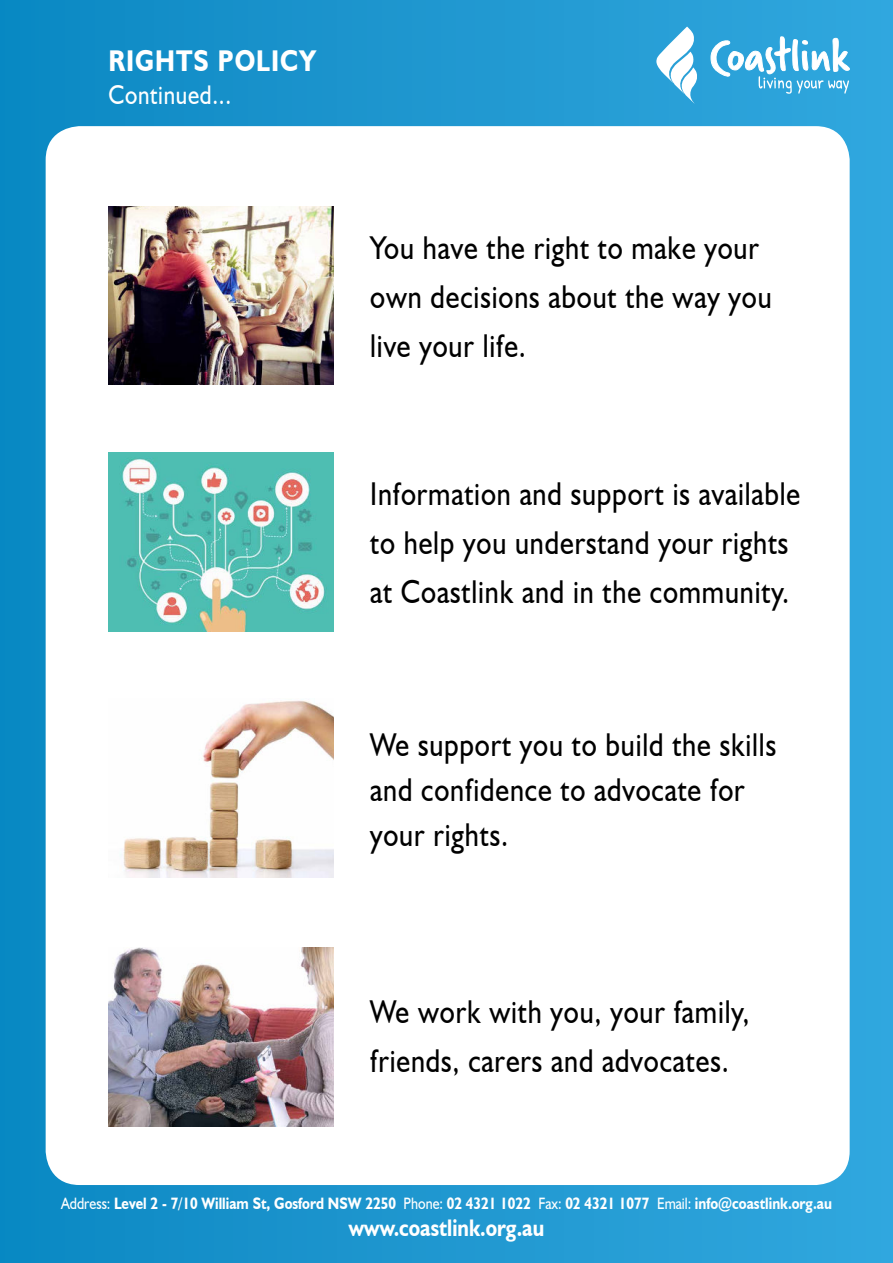
<style>
.page{position:relative;width:893px;height:1263px;background:#fff}
.page>*{position:absolute;margin:0;border:0;box-sizing:border-box;transform-origin:0 0}
.t1{font:33px/49.1px "Humanist 521 BT";letter-spacing:.03em;color:#000;scale:.85 1}
.t2{font:700 30px "Humanist 521 BT";letter-spacing:.04em;color:#fff;scale:.85 1}
.t3{font:27px "Humanist 521 BT";letter-spacing:.03em;color:#fff;scale:.85 1}
.t4{font:700 24px "Humanist 521 BT";color:#fff;scale:.85 1}
.t5{font:700 16.5px "Humanist 521 BT";color:#fff;scale:.85 1}
.s1{font-weight:400}
</style>
<div class="page">
<div style="left:0;top:0;width:893px;height:1263px;background:linear-gradient(to right,#0c88c3,#32a7de)"></div>
<div style="left:46px;top:126px;width:804px;height:1059px;background:#fff;border-radius:34px"></div>
<svg style="left:711px;top:35px;width:139px;height:59px"></svg>
<svg style="left:656px;top:27px;width:42px;height:76px"></svg>
<img style="left:108px;top:206px;width:226px;height:179px">
<img style="left:108px;top:453px;width:226px;height:178px">
<img style="left:120px;top:700px;width:214px;height:177px">
<img style="left:108px;top:948px;width:226px;height:178px">
<p class="t2" style="left:108px;top:50px;width:246px">RIGHTS POLICY</p>
<p class="t3" style="left:108px;top:85px;width:146px">Continued...</p>
<p class="t1" style="left:370px;top:227px;width:474px">You have the right to make your own decisions about the way you live your life.</p>
<p class="t1" style="left:370px;top:473px;width:507px">Information and support is available to help you understand your rights at Coastlink and in the community.</p>
<p class="t1" style="left:370px;top:725px;width:479px;line-height:45px">We support you to build the skills and confidence to advocate for your rights.</p>
<p class="t1" style="left:370px;top:990px;width:448px">We work with you, your family, friends, carers and advocates.</p>
<p class="t5" style="left:61px;top:1197px;width:908px"><span class="s1">Address:</span> Level 2 - 7/10 William St, Gosford NSW 2250 <span class="s1">Phone:</span> 02 4321 1022 <span class="s1">Fax:</span> 02 4321 1077 <span class="s1">Email:</span> info@coastlink.org.au</p>
<p class="t4" style="left:349px;top:1218px;width:232px">www.coastlink.org.au</p>
</div>
